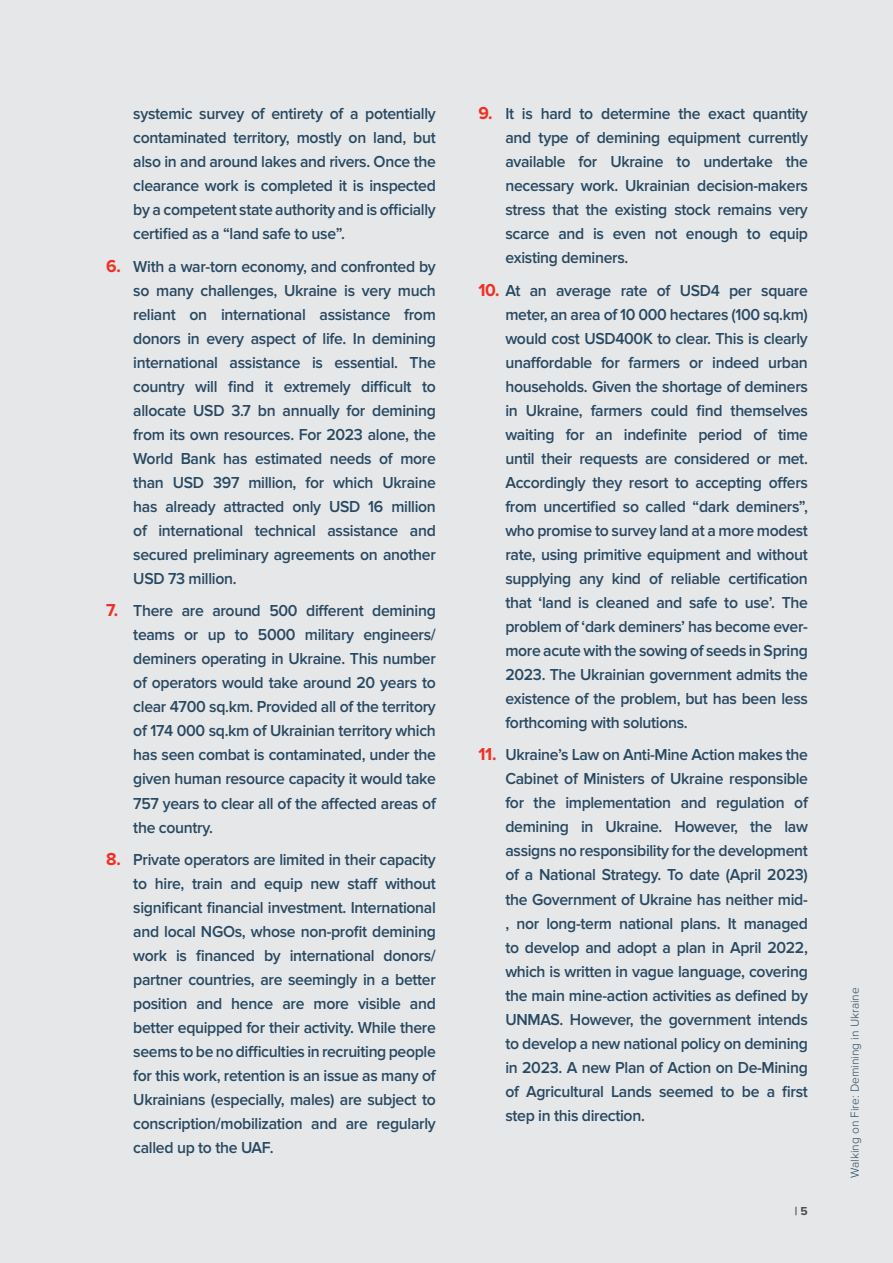
<style>
.page{position:relative;width:893px;height:1263px;background:#e6e7e8}
.page>*{position:absolute;margin:0;border:0;box-sizing:border-box;transform-origin:0 0}
.t1{font:600 16.5px/24px "Proxima Nova";letter-spacing:-.02em;color:#284962;text-align:justify;scale:.96 1}
.t2{font:300 12px "Proxima Nova";color:#284962}
.t3{font:700 12px "Proxima Nova";color:#4d4d4f}
.s1{font-weight:700;font-size:18px;color:#ee3124}
</style>
<div class="page">
<p class="t1" style="left:133px;top:102px;width:317px">systemic survey of entirety of a potentially contaminated territory, mostly on land, but also in and around lakes and rivers. Once the clearance work is completed it is inspected by a competent state authority and is officially certified as a “land safe to use”.</p>
<p class="t1" style="left:133px;top:255px;width:317px;text-indent:-27px"><span class="s1">6.</span> With a war-torn economy, and confronted by so many challenges, Ukraine is very much reliant on international assistance from donors in every aspect of life. In demining international assistance is essential. The country will find it extremely difficult to allocate USD 3.7 bn annually for demining from its own resources. For 2023 alone, the World Bank has estimated needs of more than USD 397 million, for which Ukraine has already attracted only USD 16 million of international technical assistance and secured preliminary agreements on another USD 73 million.</p>
<p class="t1" style="left:133px;top:599px;width:317px;text-indent:-27px"><span class="s1">7.</span> There are around 500 different demining teams or up to 5000 military engineers/ deminers operating in Ukraine. This number of operators would take around 20 years to clear 4700 sq.km. Provided all of the territory of 174 000 sq.km of Ukrainian territory which has seen combat is contaminated, under the given human resource capacity it would take 757 years to clear all of the affected areas of the country.</p>
<p class="t1" style="left:133px;top:848px;width:317px;text-indent:-27px"><span class="s1">8.</span> Private operators are limited in their capacity to hire, train and equip new staff without significant financial investment. International and local NGOs, whose non-profit demining work is financed by international donors/ partner countries, are seemingly in a better position and hence are more visible and better equipped for their activity. While there seems to be no difficulties in recruiting people for this work, retention is an issue as many of Ukrainians (especially, males) are subject to conscription/mobilization and are regularly called up to the UAF.</p>
<p class="t1" style="left:505px;top:102px;width:317px;text-indent:-27px"><span class="s1">9.</span> It is hard to determine the exact quantity and type of demining equipment currently available for Ukraine to undertake the necessary work. Ukrainian decision-makers stress that the existing stock remains very scarce and is even not enough to equip existing deminers.</p>
<p class="t1" style="left:505px;top:279px;width:317px;text-indent:-27px"><span class="s1">10.</span> At an average rate of USD4 per square meter, an area of 10 000 hectares (100 sq.km) would cost USD400K to clear. This is clearly unaffordable for farmers or indeed urban households. Given the shortage of deminers in Ukraine, farmers could find themselves waiting for an indefinite period of time until their requests are considered or met.<br>Accordingly they resort to accepting offers from uncertified so called “dark deminers”, who promise to survey land at a more modest rate, using primitive equipment and without supplying any kind of reliable certification that ‘land is cleaned and safe to use’. The problem of ‘dark deminers’ has become ever&shy;more acute with the sowing of seeds in Spring 2023. The Ukrainian government admits the existence of the problem, but has been less forthcoming with solutions.</p>
<p class="t1" style="left:505px;top:743px;width:317px;text-indent:-27px"><span class="s1">11.</span> Ukraine’s Law on Anti-Mine Action makes the Сabinet of Ministers of Ukraine responsible for the implementation and regulation of demining in Ukraine. However, the law assigns no responsibility for the development of a National Strategy. To date (April 2023) the Government of Ukraine has neither mid-, nor long-term national plans. It managed to develop and adopt a plan in April 2022, which is written in vague language, covering the main mine-action activities as defined by UNMAS. However, the government intends to develop a new national policy on demining in 2023. A new Plan of Action on De-Mining of Agricultural Lands seemed to be a first step in this direction.</p>
<p class="t3" style="left:795px;top:1202px;width:14px">| 5</p>
<p class="t2" style="left:846px;top:1178px;width:192px;rotate:-90deg">Walking on Fire: Demining in Ukraine</p>
</div>
